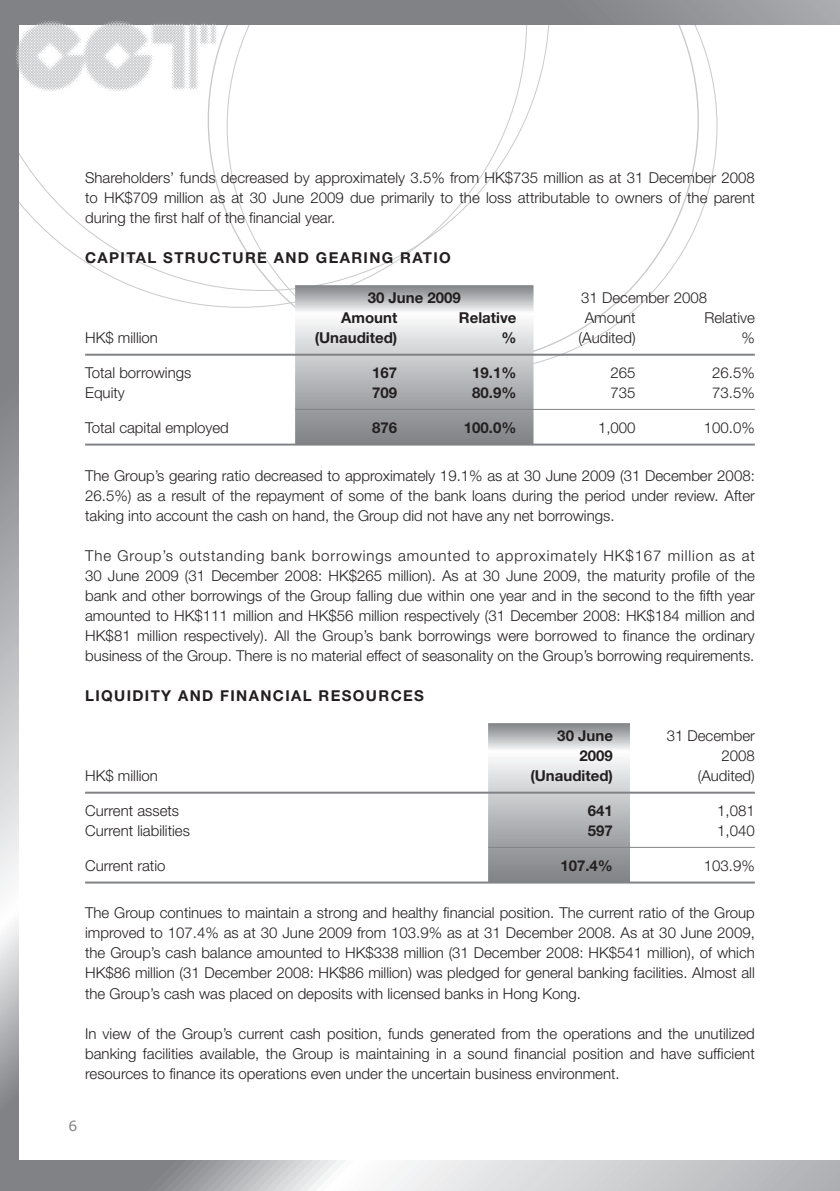
<style>
.page{position:relative;width:840px;height:1191px;background:#fff}
.page>*{position:absolute;margin:0;border:0;box-sizing:border-box;transform-origin:0 0}
.t1{font:300 15px/20px "Helvetica Neue LT Std";color:#231f20;text-align:justify}
.t2{font:700 15px/20px "Helvetica Neue LT Std";color:#231f20;text-align:right}
.t3{font:700 15px "Helvetica Neue LT Std";letter-spacing:.09em;color:#231f20}
.t4{font:14px "Verdana";color:#808285}
</style>
<div class="page">
<svg style="left:227px;top:25px;width:490px;height:346px"></svg>
<svg style="left:144px;top:291px;width:151px;height:17px"></svg>
<svg style="left:19px;top:25px;width:530px;height:266px"></svg>
<svg style="left:19px;top:0;width:820px;height:25px"></svg>
<svg style="left:0;top:0;width:19px;height:1160px"></svg>
<svg style="left:0;top:1160px;width:839px;height:31px"></svg>
<img style="left:11px;top:17px;width:211px;height:78px">
<svg style="left:295px;top:285px;width:238px;height:158px"></svg>
<hr style="left:85px;top:354px;width:669px;height:2px;background:#808285">
<hr style="left:295px;top:409px;width:459px;height:1px;background:#808285">
<hr style="left:85px;top:443px;width:669px;height:2px;background:#808285">
<svg style="left:488px;top:723px;width:141px;height:158px"></svg>
<hr style="left:85px;top:791px;width:669px;height:2px;background:#808285">
<hr style="left:488px;top:847px;width:266px;height:1px;background:#808285">
<hr style="left:85px;top:881px;width:669px;height:2px;background:#808285">
<p class="t1" style="left:85px;top:169px;width:670px">Shareholders’ funds decreased by approximately 3.5% from HK$735 million as at 31 December 2008 to HK$709 million as at 30 June 2009 due primarily to the loss attributable to owners of the parent during the first half of the financial year.</p>
<p class="t3" style="left:85px;top:252px;width:367px">CAPITAL STRUCTURE AND GEARING RATIO</p>
<p class="t2" style="left:367px;top:289px;width:95px">30 June 2009</p>
<p class="t1" style="left:581px;top:289px;width:127px">31 December 2008</p>
<p class="t1" style="left:85px;top:329px;width:74px">HK$ million</p>
<p class="t2" style="left:314px;top:309px;width:84px">Amount (Unaudited)</p>
<p class="t2" style="left:458px;top:309px;width:59px">Relative %</p>
<p class="t1" style="left:578px;top:309px;width:58px;text-align:center">Amount (Audited)</p>
<p class="t1" style="left:704px;top:309px;width:52px;text-align:right">Relative %</p>
<p class="t1" style="left:85px;top:364px;width:108px">Total borrowings</p>
<p class="t2" style="left:372px;top:364px;width:27px">167</p>
<p class="t2" style="left:472px;top:364px;width:46px">19.1%</p>
<p class="t1" style="left:610px;top:364px;width:27px">265</p>
<p class="t1" style="left:711px;top:364px;width:44px">26.5%</p>
<p class="t1" style="left:85px;top:384px;width:41px">Equity</p>
<p class="t2" style="left:372px;top:384px;width:27px">709</p>
<p class="t2" style="left:472px;top:384px;width:46px">80.9%</p>
<p class="t1" style="left:610px;top:384px;width:27px">735</p>
<p class="t1" style="left:711px;top:384px;width:44px">73.5%</p>
<p class="t1" style="left:85px;top:419px;width:145px">Total capital employed</p>
<p class="t2" style="left:372px;top:419px;width:27px">876</p>
<p class="t2" style="left:463px;top:419px;width:54px">100.0%</p>
<p class="t1" style="left:597px;top:419px;width:39px">1,000</p>
<p class="t1" style="left:703px;top:419px;width:52px">100.0%</p>
<p class="t1" style="left:85px;top:467px;width:670px">The Group’s gearing ratio decreased to approximately 19.1% as at 30 June 2009 (31 December 2008:<br>26.5%) as a result of the repayment of some of the bank loans during the period under review. After taking into account the cash on hand, the Group did not have any net borrowings.</p>
<p class="t1" style="left:85px;top:547px;width:670px">The Group’s outstanding bank borrowings amounted to approximately HK$167 million as at 30 June 2009 (31 December 2008: HK$265 million). As at 30 June 2009, the maturity profile of the bank and other borrowings of the Group falling due within one year and in the second to the fifth year amounted to HK$111 million and HK$56 million respectively (31 December 2008: HK$184 million and HK$81 million respectively). All the Group’s bank borrowings were borrowed to finance the ordinary business of the Group. There is no material effect of seasonality on the Group’s borrowing requirements.</p>
<p class="t3" style="left:85px;top:690px;width:340px">LIQUIDITY AND FINANCIAL RESOURCES</p>
<p class="t2" style="left:557px;top:726px;width:57px">30 June<br>2009</p>
<p class="t1" style="left:666px;top:727px;width:90px;text-align:right">31 December<br>2008</p>
<p class="t1" style="left:85px;top:767px;width:74px">HK$ million</p>
<p class="t2" style="left:530px;top:766px;width:84px">(Unaudited)</p>
<p class="t1" style="left:697px;top:767px;width:58px">(Audited)</p>
<p class="t1" style="left:85px;top:802px;width:95px">Current assets</p>
<p class="t2" style="left:587px;top:802px;width:27px">641</p>
<p class="t1" style="left:716px;top:802px;width:39px">1,081</p>
<p class="t1" style="left:85px;top:822px;width:106px">Current liabilities</p>
<p class="t2" style="left:587px;top:822px;width:27px">597</p>
<p class="t1" style="left:716px;top:822px;width:39px">1,040</p>
<p class="t1" style="left:85px;top:856px;width:82px">Current ratio</p>
<p class="t2" style="left:560px;top:856px;width:54px">107.4%</p>
<p class="t1" style="left:703px;top:856px;width:52px">103.9%</p>
<p class="t1" style="left:85px;top:904px;width:670px">The Group continues to maintain a strong and healthy financial position. The current ratio of the Group improved to 107.4% as at 30 June 2009 from 103.9% as at 31 December 2008. As at 30 June 2009, the Group’s cash balance amounted to HK$338 million (31 December 2008: HK$541 million), of which HK$86 million (31 December 2008: HK$86 million) was pledged for general banking facilities. Almost all the Group’s cash was placed on deposits with licensed banks in Hong Kong.</p>
<p class="t1" style="left:85px;top:1024px;width:670px">In view of the Group’s current cash position, funds generated from the operations and the unutilized banking facilities available, the Group is maintaining in a sound financial position and have sufficient resources to finance its operations even under the uncertain business environment.</p>
<p class="t4" style="left:68px;top:1116px;width:10px">6</p>
</div>
